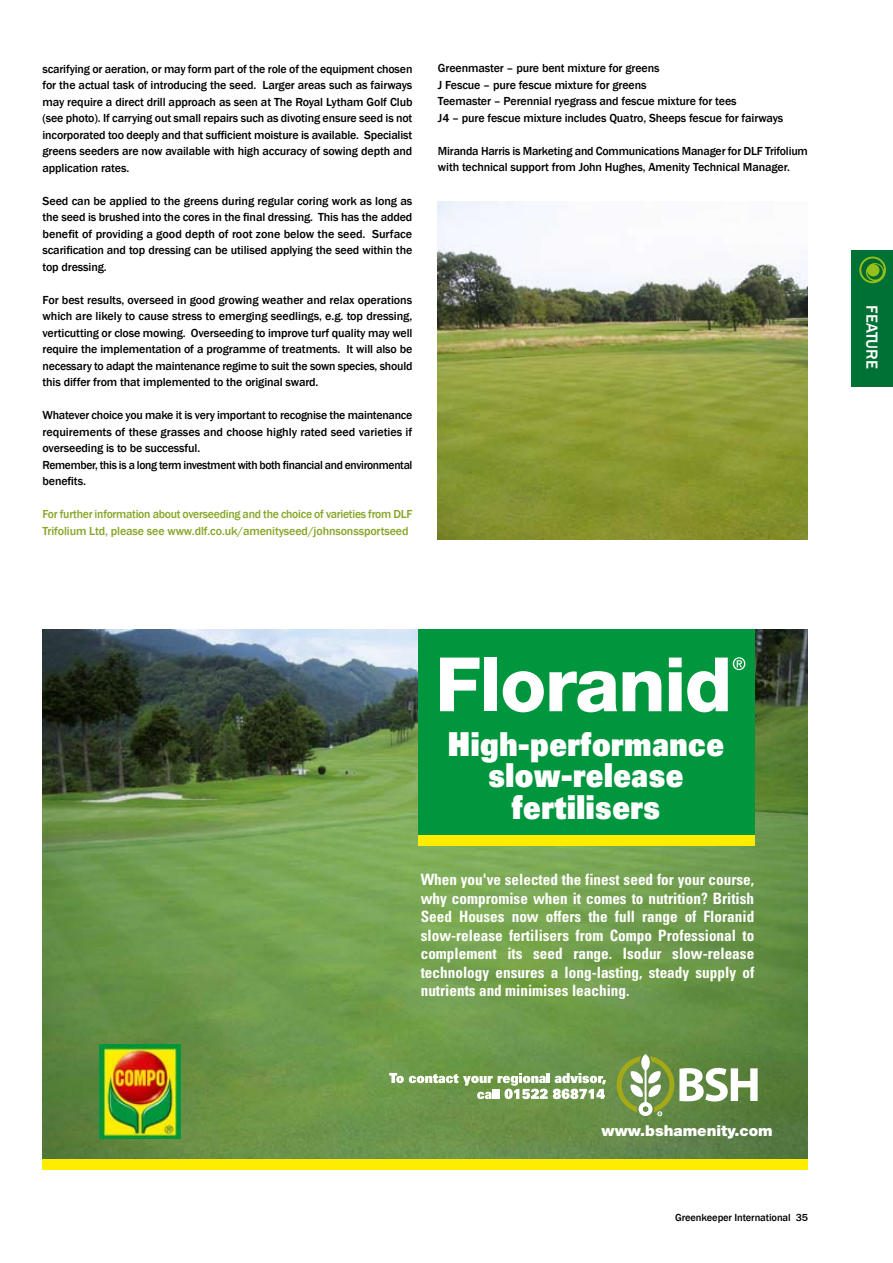
<style>
.page{position:relative;width:893px;height:1263px;background:#fff}
.page>*{position:absolute;margin:0;border:0;box-sizing:border-box;transform-origin:0 0}
.t1{font:900 33px/31.7px "Univers";letter-spacing:.02em;color:#fff;text-align:center;scale:.85 1}
.t2{font:500 16.5px "Franklin Gothic";letter-spacing:-.005em;color:#fff}
.t3{font:700 condensed 15.6px/18.5px "Univers";color:#fff;text-align:justify}
.t4{font:900 15.15px "Helvetica Neue";color:#fff}
.t5{font:500 12px/16.5px "Franklin Gothic";letter-spacing:-.01em;color:#000;text-align:justify}
.t6{font:500 12px/16.5px "Franklin Gothic";letter-spacing:-.02em;color:#85a625}
.t7{font:500 10.5px "Franklin Gothic";letter-spacing:-.01em;color:#000}
</style>
<div class="page">
<div style="left:852px;top:251px;width:41px;height:136px;background:#007135"></div>
<svg style="left:859px;top:257px;width:27px;height:26px"></svg>
<svg style="left:861px;top:258px;width:23px;height:23px"></svg>
<img style="left:438px;top:202px;width:370px;height:337px">
<img style="left:43px;top:629px;width:765px;height:530px">
<svg style="left:616px;top:1054px;width:142px;height:62px"></svg>
<svg style="left:389px;top:1073px;width:217px;height:26px"></svg>
<div style="left:418px;top:629px;width:337px;height:205px;background:#00963e"></div>
<div style="left:418px;top:835px;width:337px;height:10px;background:#ffed00"></div>
<svg style="left:440px;top:658px;width:39px;height:53px"></svg>
<div style="left:484px;top:658px;width:13px;height:53px;background:#fff"></div>
<svg style="left:503px;top:671px;width:114px;height:41px"></svg>
<svg style="left:623px;top:671px;width:38px;height:40px"></svg>
<svg style="left:669px;top:657px;width:76px;height:55px"></svg>
<img style="left:100px;top:1044px;width:80px;height:94px">
<div style="left:43px;top:1159px;width:765px;height:10px;background:#ffed00"></div>
<p class="t5" style="left:43px;top:61px;width:371px">scarifying or aeration, or may form part of the role of the equipment chosen for the actual task of introducing the seed. Larger areas such as fairways may require a direct drill approach as seen at The Royal Lytham Golf Club (see photo). If carrying out small repairs such as divoting ensure seed is not incorporated too deeply and that sufficient moisture is available. Specialist greens seeders are now available with high accuracy of sowing depth and application rates.</p>
<p class="t5" style="left:43px;top:193px;width:371px">Seed can be applied to the greens during regular coring work as long as the seed is brushed into the cores in the final dressing. This has the added benefit of providing a good depth of root zone below the seed. Surface scarification and top dressing can be utilised applying the seed within the top dressing.</p>
<p class="t5" style="left:43px;top:292px;width:371px">For best results, overseed in good growing weather and relax operations which are likely to cause stress to emerging seedlings, e.g. top dressing, verticutting or close mowing. Overseeding to improve turf quality may well require the implementation of a programme of treatments. It will also be necessary to adapt the maintenance regime to suit the sown species, should this differ from that implemented to the original sward.</p>
<p class="t5" style="left:43px;top:407px;width:371px;text-align:left">Whatever choice you make it is very important to recognise the maintenance requirements of these grasses and choose highly rated seed varieties if overseeding is to be successful.<br>Remember, this is a long term investment with both financial and environmental benefits.</p>
<p class="t6" style="left:43px;top:506px;width:371px">For further information about overseeding and the choice of varieties from DLF<br>Trifolium Ltd, please see www.dlf.co.uk/amenityseed/johnsonssportseed</p>
<p class="t5" style="left:438px;top:60px;width:347px;text-align:left">Greenmaster – pure bent mixture for greens<br>J Fescue – pure fescue mixture for greens<br>Teemaster – Perennial ryegrass and fescue mixture for tees<br>J4 – pure fescue mixture includes Quatro, Sheeps fescue for fairways</p>
<p class="t5" style="left:438px;top:143px;width:371px">Miranda Harris is Marketing and Communications Manager for DLF Trifolium with technical support from John Hughes, Amenity Technical Manager.</p>
<h2 class="t2" style="left:882px;top:305px;width:65px;rotate:90deg">FEATURE</h2>
<h1 class="t1" style="left:448px;top:727px;width:327px">High-performance slow-release fertilisers</h1>
<p class="t3" style="left:421px;top:870px;width:335px">When you've selected the finest seed for your course, why compromise when it comes to nutrition? British Seed Houses now offers the full range of Floranid slow-release fertilisers from Compo Professional to complement its seed range. Isodur slow-release technology ensures a long-lasting, steady supply of nutrients and minimises leaching.</p>
<p class="t4" style="left:602px;top:1121px;width:173px">www.bshamenity.com</p>
<p class="t7" style="left:675px;top:1211px;width:134px">Greenkeeper International 35</p>
</div>
